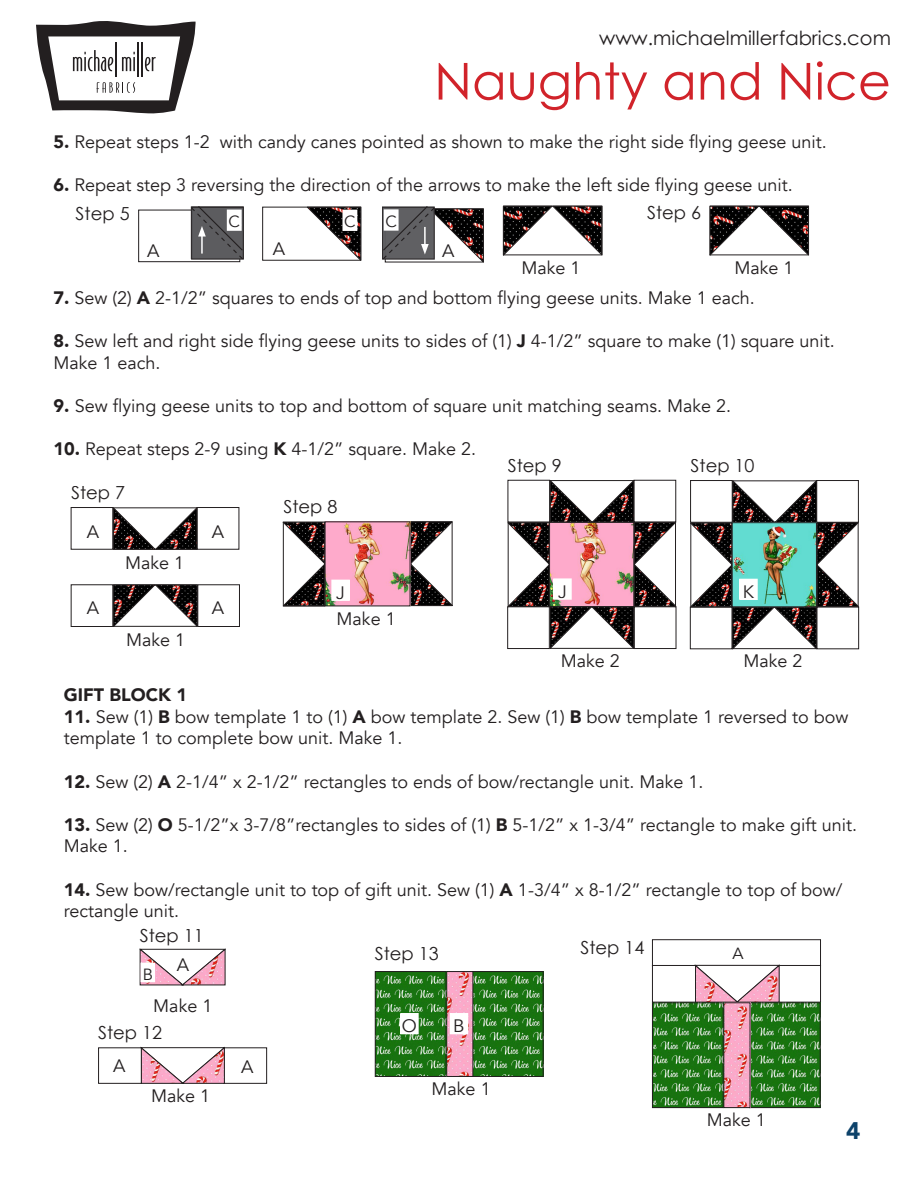
<style>
.page{position:relative;width:918px;height:1188px;background:#fff}
.page>*{position:absolute;margin:0;border:0;box-sizing:border-box;transform-origin:0 0}
.t1{font:51px "Century Gothic";color:#d1232a}
.t2{font:900 24px "Avenir";color:#0d426a}
.t3{font:19.5px "Century Gothic";color:#231f20}
.t4{font:18px/21.6px "Avenir";color:#231f20}
.t5{font:18px "Century Gothic";color:#231f20}
.t6{font:900 18px "Avenir";color:#231f20}
.t7{font:16.2px "Avenir";color:#231f20}
.s1{font-weight:900}
</style>
<div class="page">
<svg style="left:36px;top:21px;width:160px;height:93px"></svg>
<svg style="left:113px;top:507px;width:84px;height:43px"></svg>
<div style="left:197px;top:507px;width:42px;height:43px;border:1px solid #231f20"></div>
<div style="left:71px;top:507px;width:42px;height:43px;border:1px solid #231f20"></div>
<svg style="left:113px;top:584px;width:84px;height:43px"></svg>
<div style="left:197px;top:584px;width:43px;height:43px;border:1px solid #231f20"></div>
<div style="left:71px;top:584px;width:42px;height:43px;border:1px solid #231f20"></div>
<div style="left:336px;top:606px;width:63px;height:23px;border:1px solid #fff"></div>
<img style="left:327px;top:523px;width:81px;height:81px">
<svg style="left:410px;top:521px;width:43px;height:86px"></svg>
<svg style="left:282px;top:521px;width:44px;height:86px"></svg>
<div style="left:224px;top:1047px;width:43px;height:37px;border:1px solid #231f20"></div>
<div style="left:98px;top:1047px;width:44px;height:37px;border:1px solid #231f20"></div>
<svg style="left:140px;top:1047px;width:86px;height:37px"></svg>
<img style="left:377px;top:973px;width:165px;height:102px">
<div style="left:472px;top:971px;width:72px;height:106px;border:1px solid #231f20"></div>
<div style="left:446px;top:971px;width:27px;height:106px;border:1px solid #231f20"></div>
<div style="left:375px;top:971px;width:71px;height:106px;border:1px solid #231f20"></div>
<div style="left:652px;top:939px;width:169px;height:27px;border:1px solid #231f20"></div>
<div style="left:778px;top:965px;width:43px;height:38px;border:1px solid #231f20"></div>
<div style="left:652px;top:965px;width:44px;height:38px;border:1px solid #231f20"></div>
<img style="left:654px;top:1004px;width:165px;height:102px">
<div style="left:749px;top:1002px;width:72px;height:106px;border:1px solid #231f20"></div>
<div style="left:652px;top:1002px;width:72px;height:106px;border:1px solid #231f20"></div>
<svg style="left:694px;top:964px;width:87px;height:39px"></svg>
<div style="left:401px;top:1014px;width:17px;height:20px;background:#fff"></div>
<svg style="left:399px;top:1016px;width:20px;height:20px"></svg>
<div style="left:400px;top:1013px;width:19px;height:21px;border:1px solid #fff"></div>
<div style="left:450px;top:1014px;width:18px;height:20px;background:#fff"></div>
<svg style="left:452px;top:1034px;width:15px;height:1px"></svg>
<svg style="left:139px;top:948px;width:87px;height:38px"></svg>
<div style="left:332px;top:580px;width:17px;height:20px;background:#fff"></div>
<svg style="left:333px;top:601px;width:14px;height:2px"></svg>
<div style="left:331px;top:580px;width:19px;height:21px;border:1px solid #fff"></div>
<svg style="left:507px;top:479px;width:170px;height:171px"></svg>
<div style="left:553px;top:578px;width:19px;height:22px;border:1px solid #fff"></div>
<svg style="left:689px;top:480px;width:171px;height:170px"></svg>
<div style="left:739px;top:579px;width:19px;height:21px;border:1px solid #fff"></div>
<div style="left:138px;top:210px;width:102px;height:52px;border:1px solid #231f20"></div>
<div style="left:262px;top:207px;width:99px;height:54px;border:1px solid #231f20"></div>
<svg style="left:306px;top:206px;width:55px;height:55px"></svg>
<div style="left:342px;top:210px;width:15px;height:21px;border:1px solid #fff"></div>
<svg style="left:502px;top:205px;width:101px;height:51px"></svg>
<svg style="left:709px;top:205px;width:100px;height:51px"></svg>
<svg style="left:382px;top:206px;width:102px;height:57px"></svg>
<svg style="left:190px;top:206px;width:54px;height:54px"></svg>
<p class="t3" style="left:599px;top:26px;width:293px">www.michaelmillerfabrics.com</p>
<h1 class="t1" style="left:434px;top:50px;width:458px">Naughty and Nice</h1>
<p class="t4" style="left:53px;top:131px;width:775px"><span class="s1">5.</span> Repeat steps 1-2 with candy canes pointed as shown to make the right side flying geese unit.</p>
<p class="t4" style="left:53px;top:175px;width:741px"><span class="s1">6.</span> Repeat step 3 reversing the direction of the arrows to make the left side flying geese unit.</p>
<p class="t5" style="left:76px;top:202px;width:55px">Step 5</p>
<p class="t5" style="left:647px;top:202px;width:55px">Step 6</p>
<p class="t7" style="left:385px;top:212px;width:13px">C</p>
<p class="t7" style="left:229px;top:212px;width:13px">C</p>
<p class="t7" style="left:344px;top:212px;width:13px">C</p>
<p class="t4" style="left:273px;top:238px;width:14px">A</p>
<p class="t4" style="left:442px;top:241px;width:14px">A</p>
<p class="t4" style="left:147px;top:241px;width:14px">A</p>
<p class="t4" style="left:521px;top:257px;width:61px">Make 1</p>
<p class="t4" style="left:734px;top:257px;width:61px">Make 1</p>
<p class="t4" style="left:53px;top:288px;width:703px"><span class="s1">7.</span> Sew (2) <span class="s1">A</span> 2-1/2” squares to ends of top and bottom flying geese units. Make 1 each.</p>
<p class="t4" style="left:53px;top:331px;width:783px"><span class="s1">8.</span> Sew left and right side flying geese units to sides of (1) <span class="s1">J</span> 4-1/2” square to make (1) square unit.<br>Make 1 each.</p>
<p class="t4" style="left:53px;top:396px;width:679px"><span class="s1">9.</span> Sew flying geese units to top and bottom of square unit matching seams. Make 2.</p>
<p class="t4" style="left:53px;top:439px;width:424px"><span class="s1">10.</span> Repeat steps 2-9 using <span class="s1">K</span> 4-1/2” square. Make 2.</p>
<p class="t5" style="left:508px;top:455px;width:55px">Step 9</p>
<p class="t5" style="left:691px;top:455px;width:65px">Step 10</p>
<p class="t5" style="left:71px;top:482px;width:55px">Step 7</p>
<p class="t4" style="left:87px;top:521px;width:14px">A</p>
<p class="t4" style="left:87px;top:598px;width:14px">A</p>
<p class="t4" style="left:125px;top:553px;width:61px">Make 1</p>
<p class="t4" style="left:126px;top:630px;width:61px">Make 1</p>
<p class="t4" style="left:212px;top:521px;width:14px">A</p>
<p class="t4" style="left:212px;top:597px;width:14px">A</p>
<p class="t5" style="left:283px;top:496px;width:55px">Step 8</p>
<p class="t4" style="left:336px;top:582px;width:10px">J</p>
<p class="t4" style="left:337px;top:608px;width:61px">Make 1</p>
<p class="t4" style="left:558px;top:581px;width:10px">J</p>
<p class="t4" style="left:561px;top:650px;width:61px">Make 2</p>
<p class="t4" style="left:743px;top:581px;width:13px">K</p>
<p class="t4" style="left:744px;top:650px;width:61px">Make 2</p>
<p class="t6" style="left:64px;top:679px;width:125px">GIFT BLOCK 1</p>
<p class="t4" style="left:64px;top:706px;width:786px"><span class="s1">11.</span> Sew (1) <span class="s1">B</span> bow template 1 to (1) <span class="s1">A</span> bow template 2. Sew (1) <span class="s1">B</span> bow template 1 reversed to bow</p>
<p class="t4" style="left:64px;top:728px;width:340px">template 1 to complete bow unit. Make 1.</p>
<p class="t4" style="left:64px;top:771px;width:641px"><span class="s1">12.</span> Sew (2) <span class="s1">A</span> 2-1/4” x 2-1/2” rectangles to ends of bow/rectangle unit. Make 1.</p>
<p class="t4" style="left:64px;top:814px;width:795px"><span class="s1">13.</span> Sew (2) <span class="s1">O</span> 5-1/2”x 3-7/8”rectangles to sides of (1) <span class="s1">B</span> 5-1/2” x 1-3/4” rectangle to make gift unit.<br>Make 1.</p>
<p class="t4" style="left:64px;top:879px;width:780px"><span class="s1">14.</span> Sew bow/rectangle unit to top of gift unit. Sew (1) <span class="s1">A</span> 1-3/4” x 8-1/2” rectangle to top of bow/ rectangle unit.</p>
<p class="t5" style="left:140px;top:924px;width:65px">Step 11</p>
<p class="t7" style="left:143px;top:965px;width:12px">B</p>
<p class="t4" style="left:177px;top:955px;width:14px">A</p>
<p class="t4" style="left:153px;top:995px;width:61px">Make 1</p>
<p class="t5" style="left:98px;top:1022px;width:65px">Step 12</p>
<p class="t4" style="left:113px;top:1055px;width:14px">A</p>
<p class="t4" style="left:241px;top:1057px;width:14px">A</p>
<p class="t5" style="left:375px;top:942px;width:65px">Step 13</p>
<p class="t5" style="left:580px;top:937px;width:65px">Step 14</p>
<p class="t4" style="left:402px;top:1016px;width:17px">O</p>
<p class="t4" style="left:453px;top:1016px;width:13px">B</p>
<p class="t4" style="left:151px;top:1085px;width:61px">Make 1</p>
<p class="t4" style="left:432px;top:1078px;width:61px">Make 1</p>
<p class="t7" style="left:732px;top:944px;width:13px">A</p>
<p class="t4" style="left:707px;top:1109px;width:61px">Make 1</p>
<h2 class="t2" style="left:846px;top:1110px;width:16px">4</h2>
</div>
